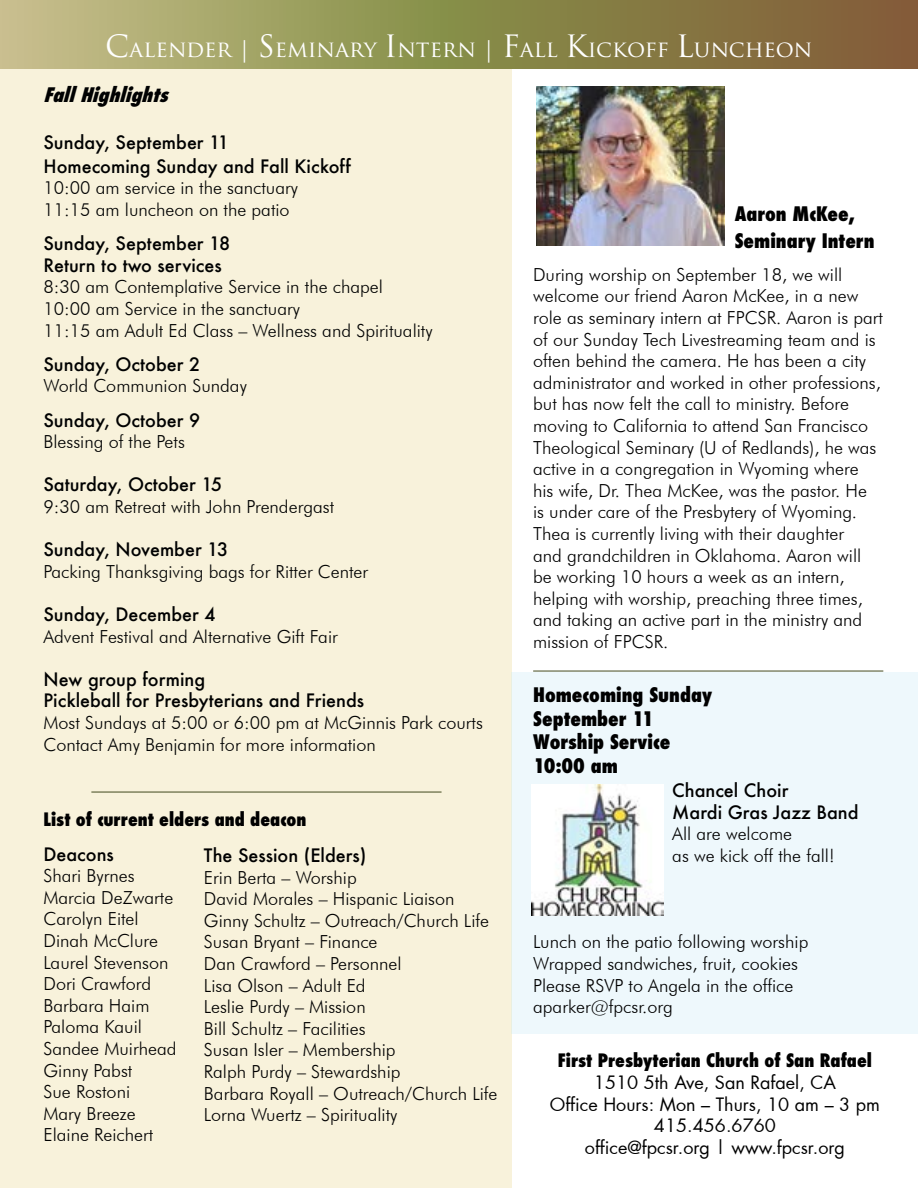
<style>
.page{position:relative;width:918px;height:1188px;background:#fff}
.page>*{position:absolute;margin:0;border:0;box-sizing:border-box;transform-origin:0 0}
.t1{font:22.5px "Trajan Pro";color:#fff}
.t2{font:800 condensed 19.5px/23.4px "Futura";color:#000}
.t3{font:italic 800 condensed 19.5px "Futura";color:#000101}
.t4{font:300 18px/21.6px "Futura BT";color:#000}
.t5{font:300 18px/21.6px "Futura BT";color:#000101}
.t6{font:500 18px/21.6px "Futura";color:#000101}
.t7{font:18px/21.6px "Futura";color:#000;text-align:center}
.t8{font:800 condensed 18px "Futura";color:#000}
.t9{font:500 18px/21.6px "Futura";color:#000}
.s1{font-size:30px}
</style>
<div class="page">
<div style="left:0;top:24px;width:512px;height:1164px;background:#f8f2db"></div>
<svg style="left:0;top:0;width:918px;height:68px;background:#958d55"></svg>
<hr style="left:533px;top:671px;width:350px;height:1px;background:#41491e">
<div style="left:512px;top:672px;width:406px;height:361px;background:#eef8fc"></div>
<img style="left:531px;top:785px;width:132px;height:131px">
<img style="left:536px;top:86px;width:189px;height:160px">
<hr style="left:91px;top:792px;width:351px;height:1px;background:#41491e">
<p class="t1" style="left:105px;top:34px;width:708px"><span class="s1">C</span>alender | <span class="s1">S</span>eminary <span class="s1">I</span>ntern | <span class="s1">F</span>all <span class="s1">K</span>ickoff <span class="s1">L</span>uncheon</p>
<p class="t3" style="left:44px;top:81px;width:133px">FallHighlights</p>
<p class="t6" style="left:44px;top:130px;width:309px;line-height:23.7px">Sunday, September 11<br>Homecoming Sunday and Fall Kickoff</p>
<p class="t5" style="left:44px;top:177px;width:256px">10:00 am service in the sanctuary<br>11:15 am luncheon on the patio</p>
<p class="t6" style="left:44px;top:233px;width:188px">Sunday, September 18<br>Return to two services</p>
<p class="t5" style="left:44px;top:276px;width:391px">8:30 am Contemplative Service in the chapel<br>10:00 am Service in the sanctuary<br>11:15 am Adult Ed Class – Wellness and Spirituality</p>
<p class="t6" style="left:44px;top:353px;width:158px">Sunday, October 2</p>
<p class="t5" style="left:44px;top:375px;width:205px">World Communion Sunday</p>
<p class="t6" style="left:44px;top:409px;width:158px">Sunday, October 9</p>
<p class="t5" style="left:44px;top:431px;width:143px">Blessing of the Pets</p>
<p class="t6" style="left:44px;top:474px;width:180px">Saturday, October 15</p>
<p class="t5" style="left:44px;top:496px;width:292px">9:30 am Retreat with John Prendergast</p>
<p class="t6" style="left:44px;top:539px;width:186px">Sunday, November 13</p>
<p class="t5" style="left:44px;top:561px;width:326px">Packing Thanksgiving bags for Ritter Center</p>
<p class="t6" style="left:44px;top:603px;width:174px">Sunday, December 4</p>
<p class="t5" style="left:44px;top:625px;width:296px">Advent Festival and Alternative Gift Fair</p>
<p class="t6" style="left:44px;top:668px;width:322px">New group forming<br>Pickleball for Presbyterians and Friends</p>
<p class="t5" style="left:44px;top:712px;width:441px">Most Sundays at 5:00 or 6:00 pm at McGinnis Park courts<br>Contact Amy Benjamin for more information</p>
<p class="t2" style="left:735px;top:201px;width:141px;line-height:26.4px">Aaron McKee,<br>Seminary Intern</p>
<p class="t4" style="left:533px;top:263px;width:352px">During worship on September 18, we will welcome our friend Aaron McKee, in a new role as seminary intern at FPCSR. Aaron is part of our Sunday Tech Livestreaming team and is often behind the camera. He has been a city administrator and worked in other professions, but has now felt the call to ministry. Before moving to California to attend San Francisco Theological Seminary (U of Redlands), he was active in a congregation in Wyoming where his wife, Dr. Thea McKee, was the pastor. He<br>is under care of the Presbytery of Wyoming.<br>Thea is currently living with their daughter<br>and grandchildren in Oklahoma. Aaron will be working 10 hours a week as an intern, helping with worship, preaching three times, and taking an active part in the ministry and mission of FPCSR.</p>
<p class="t2" style="left:533px;top:684px;width:181px">Homecoming Sunday<br>September 11<br>Worship Service<br>10:00 am</p>
<p class="t9" style="left:672px;top:780px;width:188px">Chancel Choir<br>Mardi Gras Jazz Band</p>
<p class="t4" style="left:672px;top:823px;width:164px">All are welcome<br>as we kick off the fall!</p>
<p class="t8" style="left:44px;top:807px;width:264px">List of current elders and deacon</p>
<p class="t9" style="left:44px;top:843px;width:72px">Deacons</p>
<p class="t4" style="left:44px;top:865px;width:135px">Shari Byrnes<br>Marcia DeZwarte<br>Carolyn Eitel<br>Dinah McClure<br>Laurel Stevenson<br>Dori Crawford<br>Barbara Haim<br>Paloma Kauil<br>Sandee Muirhead<br>Ginny Pabst<br>Sue Rostoni<br>Mary Breeze<br>Elaine Reichert</p>
<p class="t9" style="left:204px;top:844px;width:164px">The Session (Elders)</p>
<p class="t4" style="left:204px;top:866px;width:295px">Erin Berta – Worship<br>David Morales – Hispanic Liaison<br>Ginny Schultz – Outreach/Church Life<br>Susan Bryant – Finance<br>Dan Crawford – Personnel<br>Lisa Olson – Adult Ed<br>Leslie Purdy – Mission<br>Bill Schultz – Facilities<br>Susan Isler – Membership<br>Ralph Purdy – Stewardship<br>Barbara Royall – Outreach/Church Life<br>Lorna Wuertz – Spirituality</p>
<p class="t4" style="left:533px;top:931px;width:277px">Lunch on the patio following worship<br>Wrapped sandwiches, fruit, cookies<br>Please RSVP to Angela in the office aparker@fpcsr.org</p>
<p class="t8" style="left:558px;top:1048px;width:316px">First Presbyterian Church of San Rafael</p>
<p class="t7" style="left:550px;top:1071px;width:332px">1510 5th Ave, San Rafael, CA<br>Office Hours: Mon – Thurs, 10 am – 3 pm<br>415.456.6760<br>office@fpcsr.org | www.fpcsr.org</p>
</div>
